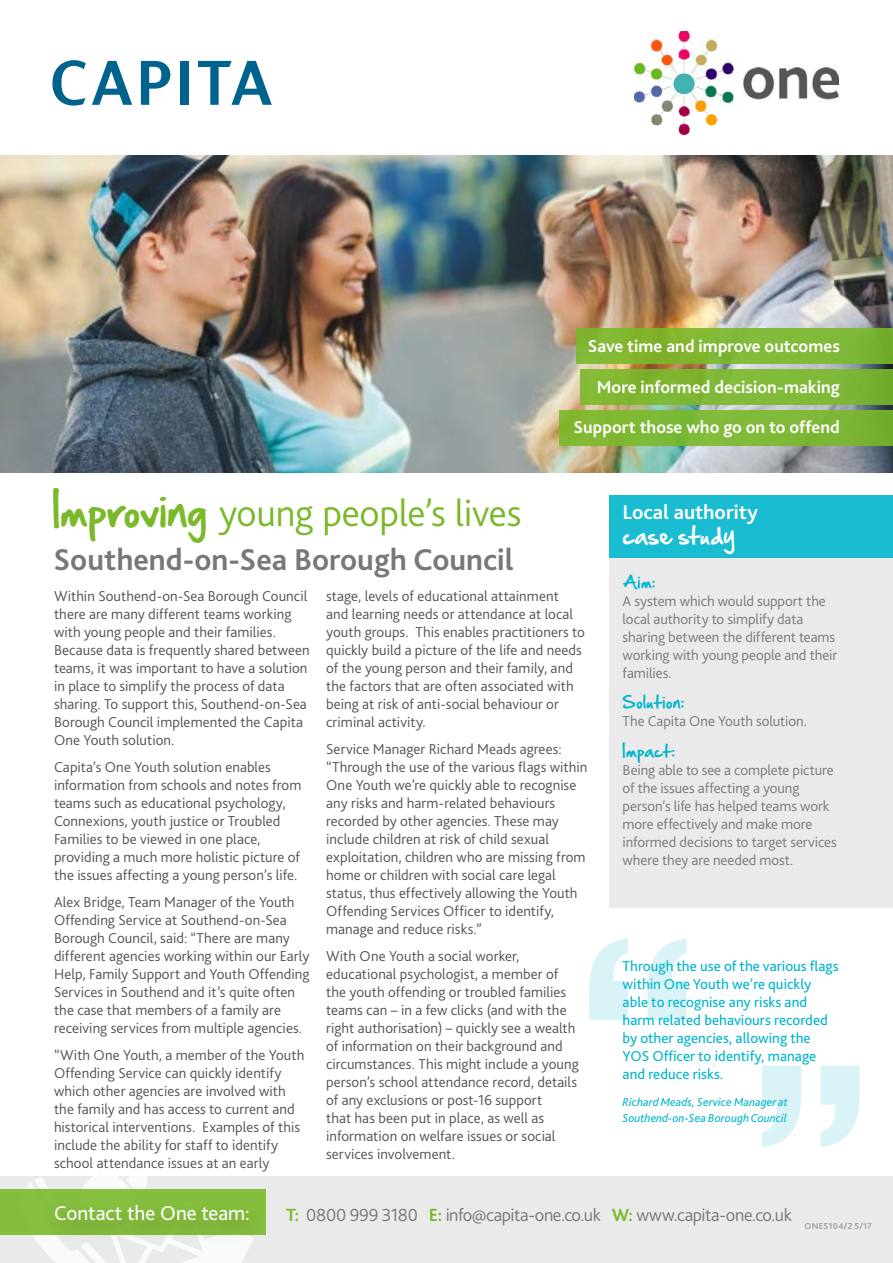
<style>
.page{position:relative;width:893px;height:1263px;background:#fff}
.page>*{position:absolute;margin:0;border:0;box-sizing:border-box;transform-origin:0 0}
.t1{font:700 270px "Lucida Grande";color:#00b5cd}
.t2{font:300 39px "Bliss 2";letter-spacing:-.01em;color:#7ab929}
.t3{font:700 31.5px "Bliss 2";color:#76787a}
.t4{font:21px "Bliss 2";letter-spacing:-.005em;color:#fff}
.t5{font:700 21px "Bliss 2";color:#fff}
.t6{font:21px "Hand Of Sean";letter-spacing:-.005em;color:#fff}
.t7{font:300 18.45px "Bliss 2";letter-spacing:-.02em;color:#76787a}
.t8{font:700 18px "Bliss 2";color:#fff}
.t9{font:300 15px/18px "Bliss 2";letter-spacing:.005em;color:#505253}
.t10{font:300 15px/18px "Bliss 2";letter-spacing:-.005em;color:#76787a}
.t11{font:15px/18px "Bliss 2";color:#00b5cd}
.t12{font:15px "Hand Of Sean";letter-spacing:.03em;color:#00b5cd}
.t13{font:italic 12px "Bliss 2";color:#00b5cd}
.t14{font:700 9px "Bliss 2";letter-spacing:.03em;color:#9ba298}
.s1{font-family:"Hand Of Sean";font-weight:400}
.s2{font-weight:700;color:#7ab929}
</style>
<div class="page">
<img style="left:0;top:156px;width:893px;height:316px">
<div style="left:0;top:1176px;width:893px;height:87px;background:#eaeaeb"></div>
<div style="left:609px;top:557px;width:284px;height:351px;background:#eaeaeb"></div>
<svg style="left:18px;top:1176px;width:235px;height:87px"></svg>
<div style="left:580px;top:369px;width:313px;height:36px;background:linear-gradient(to right,#83b933,#7ab537)"></div>
<div style="left:577px;top:328px;width:316px;height:36px;background:linear-gradient(to right,#84b730,#7cb638)"></div>
<div style="left:559px;top:410px;width:334px;height:36px;background:#80b935"></div>
<div style="left:609px;top:495px;width:284px;height:62px;background:#1abcd2"></div>
<div style="left:0;top:1190px;width:266px;height:45px;background:#85bd3c"></div>
<div style="left:45px;top:1200px;width:224px;height:47px;background:#000;opacity:.25"></div>
<svg style="left:141px;top:61px;width:29px;height:44px"></svg>
<div style="left:180px;top:61px;width:8px;height:44px;background:#00638e"></div>
<svg style="left:52px;top:60px;width:34px;height:46px"></svg>
<svg style="left:92px;top:61px;width:40px;height:44px"></svg>
<svg style="left:198px;top:61px;width:74px;height:44px"></svg>
<img style="left:634px;top:31px;width:205px;height:104px">
<p class="t8" style="left:588px;top:335px;width:254px">Save time and improve outcomes</p>
<p class="t8" style="left:597px;top:375px;width:245px">More informed decision-making</p>
<p class="t8" style="left:574px;top:416px;width:268px">Support those who go on to offend</p>
<h2 class="t2" style="left:52px;top:489px;width:471px"><span class="s1">Improving</span> young people’s lives</h2>
<h3 class="t3" style="left:53px;top:540px;width:462px">Southend-on-Sea Borough Council</h3>
<h3 class="t5" style="left:623px;top:499px;width:137px">Local authority</h3>
<h3 class="t6" style="left:623px;top:516px;width:114px">case study</h3>
<p class="t12" style="left:623px;top:568px;width:34px">Aim:</p>
<p class="t10" style="left:623px;top:591px;width:216px">A system which would support the local authority to simplify data sharing between the different teams working with young people and their families.</p>
<p class="t12" style="left:623px;top:689px;width:63px">Solution:</p>
<p class="t10" style="left:623px;top:712px;width:186px">The Capita One Youth solution.</p>
<p class="t12" style="left:623px;top:738px;width:54px">Impact:</p>
<p class="t10" style="left:623px;top:761px;width:216px">Being able to see a complete picture of the issues affecting a young person’s life has helped teams work more effectively and make more informed decisions to target services where they are needed most.</p>
<p class="t9" style="left:54px;top:587px;width:257px">Within Southend-on-Sea Borough Council there are many different teams working with young people and their families.<br>Because data is frequently shared between teams, it was important to have a solution in place to simplify the process of data sharing. To support this, Southend-on-Sea Borough Council implemented the Capita One Youth solution.</p>
<p class="t9" style="left:54px;top:758px;width:249px">Capita’s One Youth solution enables information from schools and notes from teams such as educational psychology, Connexions, youth justice or Troubled Families to be viewed in one place, providing a much more holistic picture of the issues affecting a young person’s life.</p>
<p class="t9" style="left:54px;top:893px;width:257px">Alex Bridge, Team Manager of the Youth Offending Service at Southend-on-Sea Borough Council, said: “There are many different agencies working within our Early Help, Family Support and Youth Offending Services in Southend and it’s quite often the case that members of a family are receiving services from multiple agencies.</p>
<p class="t9" style="left:54px;top:1046px;width:252px">“With One Youth, a member of the Youth Offending Service can quickly identify which other agencies are involved with the family and has access to current and historical interventions. Examples of this include the ability for staff to identify school attendance issues at an early</p>
<p class="t9" style="left:326px;top:587px;width:260px">stage, levels of educational attainment and learning needs or attendance at local youth groups. This enables practitioners to quickly build a picture of the life and needs of the young person and their family, and the factors that are often associated with being at risk of anti-social behaviour or criminal activity.</p>
<p class="t9" style="left:326px;top:740px;width:263px">Service Manager Richard Meads agrees: “Through the use of the various flags within One Youth we’re quickly able to recognise any risks and harm-related behaviours recorded by other agencies. These may include children at risk of child sexual exploitation, children who are missing from home or children with social care legal status, thus effectively allowing the Youth Offending Services Officer to identify, manage and reduce risks.”</p>
<p class="t9" style="left:326px;top:947px;width:254px">With One Youth a social worker, educational psychologist, a member of the youth offending or troubled families teams can – in a few clicks (and with the right authorisation) – quickly see a wealth of information on their background and circumstances. This might include a young person’s school attendance record, details of any exclusions or post-16 support<br>that has been put in place, as well as information on welfare issues or social services involvement.</p>
<h1 class="t1" style="left:577px;top:831px;width:124px">“</h1>
<p class="t11" style="left:623px;top:956px;width:217px">Through the use of the various flags within One Youth we’re quickly able to recognise any risks and harm related behaviours recorded by other agencies, allowing the<br>YOS Officer to identify, manage and reduce risks.</p>
<p class="t13" style="left:623px;top:1094px;width:167px">Richard Meads, Service Manager at</p>
<h1 class="t1" style="left:872px;top:1254px;width:124px;rotate:-180deg">“</h1>
<p class="t13" style="left:623px;top:1111px;width:166px">Southend-on-Sea Borough Council</p>
<h3 class="t4" style="left:54px;top:1200px;width:197px">Contact the One team:</h3>
<p class="t7" style="left:286px;top:1203px;width:507px"><span class="s2">T:</span> 0800 999 3180 <span class="s2">E:</span> info@capita-one.co.uk <span class="s2">W:</span> www.capita-one.co.uk</p>
<p class="t14" style="left:804px;top:1221px;width:69px">ONE5104/2 5/17</p>
</div>
